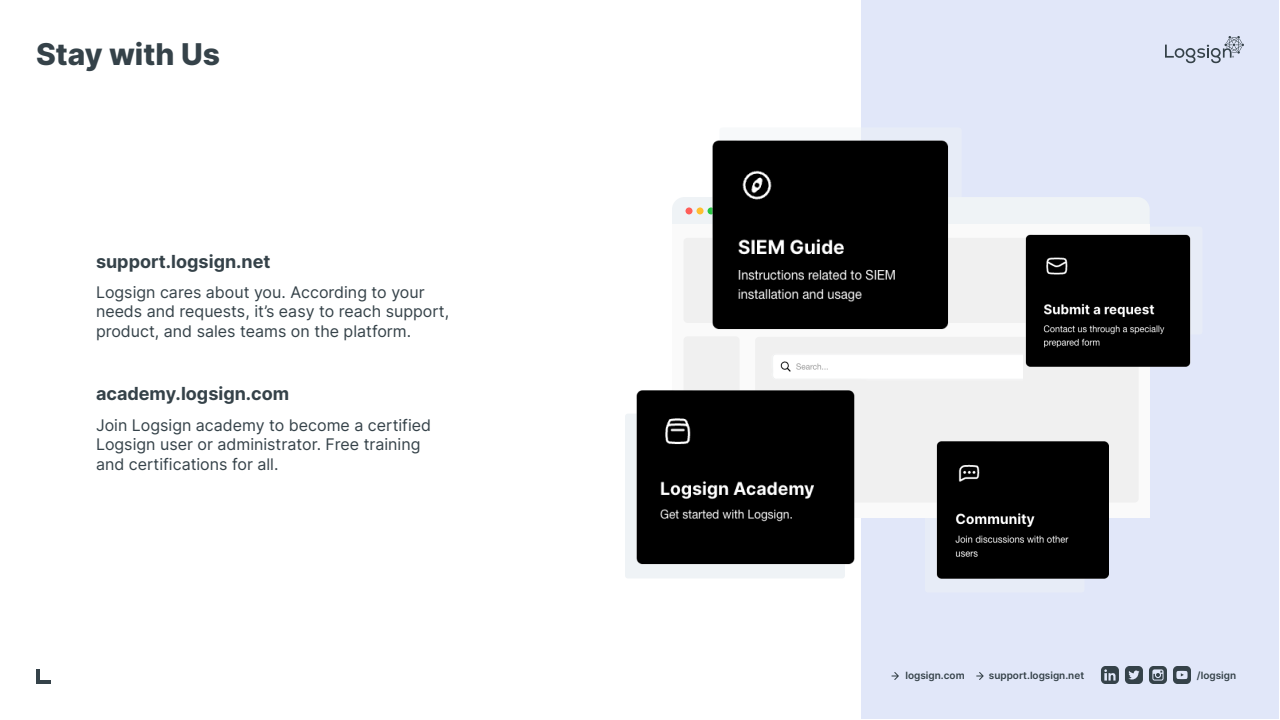
<style>
.page{position:relative;width:1280px;height:720px;background:#fff}
.page>*{position:absolute;margin:0;border:0;box-sizing:border-box;transform-origin:0 0}
.t1{font:800 30px "Inter";color:#354249}
.t2{font:700 18px "Inter";color:#354249}
.t3{font:16px/19.2px "Inter";color:#354249}
.t4{font:600 10px "Inter";color:#354249}
</style>
<div class="page">
<div style="left:862px;top:0;width:418px;height:720px;background:#e1e7f9"></div>
<svg style="left:1165px;top:36px;width:79px;height:27px"></svg>
<svg style="left:892px;top:672px;width:7px;height:8px"></svg>
<svg style="left:976px;top:672px;width:8px;height:8px"></svg>
<svg style="left:1173px;top:666px;width:18px;height:18px"></svg>
<svg style="left:1125px;top:666px;width:18px;height:18px"></svg>
<svg style="left:1101px;top:666px;width:18px;height:18px"></svg>
<svg style="left:1149px;top:666px;width:18px;height:18px"></svg>
<hr style="left:36px;top:680px;width:15px;height:4px;background:#354249">
<hr style="left:36px;top:669px;width:4px;height:15px;background:#354249">
<div style="left:625px;top:414px;width:220px;height:164px;background:#eff3f6;border-radius:3px"></div>
<div style="left:925px;top:428px;width:159px;height:164px;background:#e7ecf7;border-radius:3px"></div>
<div style="left:719px;top:127px;width:243px;height:165px;background:linear-gradient(to right,#fcfdfb,#e5eaf7);border-radius:3px"></div>
<div style="left:1078px;top:227px;width:125px;height:108px;background:#e7ecf7;border-radius:3px"></div>
<div style="left:672px;top:197px;width:477px;height:27px;background:#eff3f6"></div>
<div style="left:686px;top:207px;width:7px;height:7px;background:#ff5e59;border-radius:50%"></div>
<div style="left:697px;top:207px;width:7px;height:7px;background:#ffbf30;border-radius:50%"></div>
<div style="left:708px;top:207px;width:7px;height:7px;background:#26c740;border-radius:50%"></div>
<div style="left:672px;top:224px;width:478px;height:294px;background:#fafafa"></div>
<div style="left:684px;top:238px;width:455px;height:85px;background:#f0f0f0;border-radius:4px"></div>
<div style="left:684px;top:336px;width:56px;height:166px;background:#f0f0f0;border-radius:4px"></div>
<div style="left:755px;top:337px;width:384px;height:166px;background:#f0f0f0;border-radius:4px"></div>
<img style="left:1025px;top:234px;width:166px;height:133px">
<img style="left:636px;top:390px;width:219px;height:175px">
<img style="left:710px;top:138px;width:238px;height:191px">
<img style="left:936px;top:441px;width:172px;height:138px">
<div style="left:773px;top:355px;width:250px;height:24px;background:#fff"></div>
<h1 class="t1" style="left:36px;top:32px;width:186px">Stay with Us</h1>
<p class="t2" style="left:96px;top:248px;width:176px">support.logsign.net</p>
<p class="t3" style="left:96px;top:282px;width:355px">Logsign cares about you. According to your needs and requests, it’s easy to reach support, product, and sales teams on the platform.</p>
<p class="t2" style="left:96px;top:380px;width:195px">academy.logsign.com</p>
<p class="t3" style="left:96px;top:416px;width:337px">Join Logsign academy to become a certified<br>Logsign user or administrator. Free training and certifications for all.</p>
<p class="t4" style="left:906px;top:668px;width:61px">logsign.com</p>
<p class="t4" style="left:989px;top:668px;width:97px">support.logsign.net</p>
<p class="t4" style="left:1197px;top:668px;width:41px">/logsign</p>
</div>
